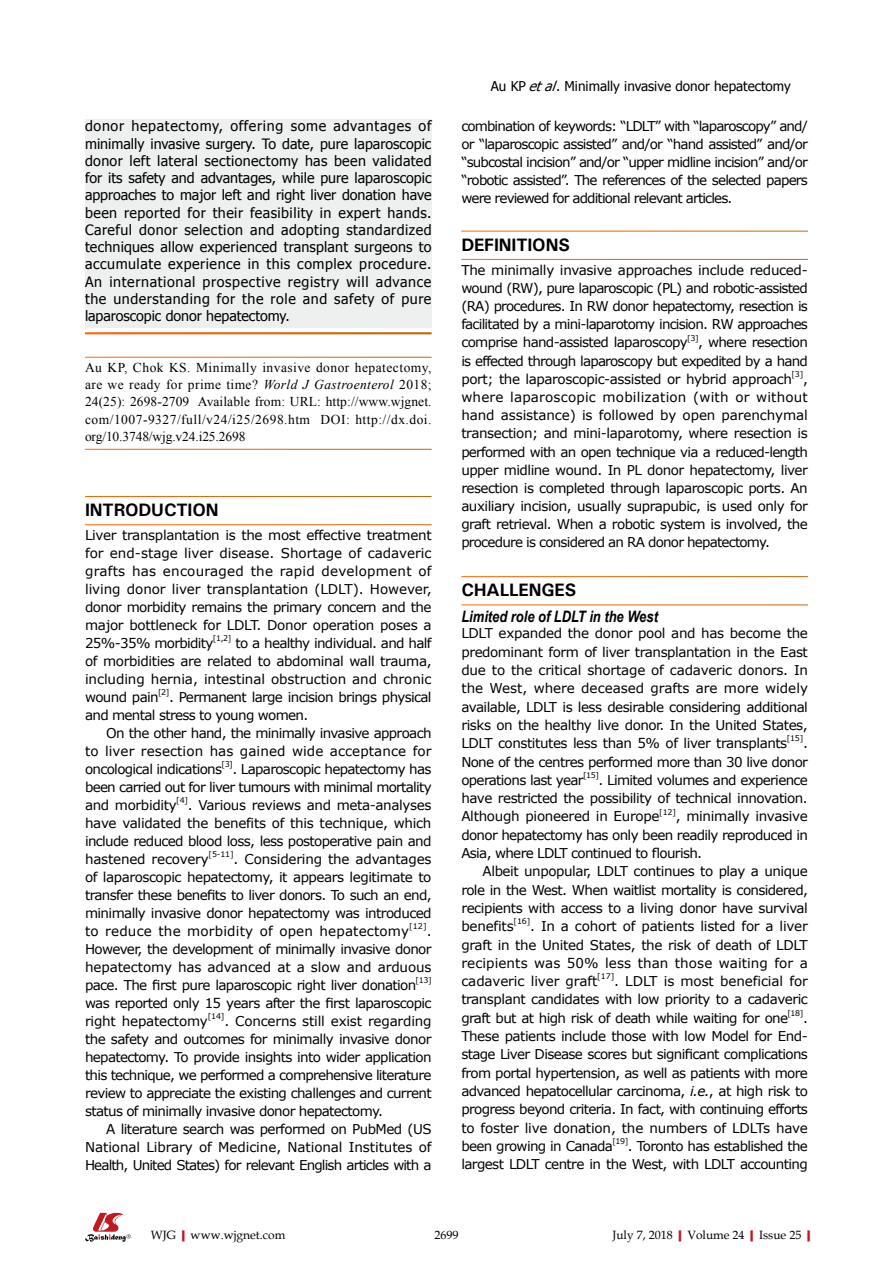
<style>
.page{position:relative;width:893px;height:1263px;background:#fff}
.page>*{position:absolute;margin:0;border:0;box-sizing:border-box;transform-origin:0 0}
.t1{font:700 18px "Univers";letter-spacing:-.01em;color:#000}
.t2{font:italic 700 15.75px "Arial Narrow";color:#000}
.t3{font:14.25px/17.2px "Tahoma";letter-spacing:-.005em;color:#000;text-align:justify}
.t4{font:13.5px/18px "Verdana";letter-spacing:-.05em;color:#000;text-align:justify}
.t5{font:13.5px/17.2px "Times New Roman";letter-spacing:.035em;color:#000;text-align:justify}
.t6{font:13.5px "Verdana";letter-spacing:-.005em;color:#000}
.t7{font:13.5px "Verdana";letter-spacing:.005em;color:#000}
.t8{font:13.5px "Tahoma";color:#000}
.t9{font:13.5px "Verdana";letter-spacing:-.015em;color:#000}
.t10{font:13.5px "Verdana";letter-spacing:-.02em;color:#000}
.t11{font:12px "Book Antiqua";color:#000}
.t12{font:7.8px "Verdana";letter-spacing:-.025em;color:#000}
.s1{font-style:italic}
.s2{font-weight:700;color:#c01920}
</style>
<div class="page">
<div style="left:85px;top:119px;width:347px;height:209px;background:#eeefef"></div>
<svg style="left:85px;top:1213px;width:46px;height:29px"></svg>
<p class="t3" style="left:85px;top:117px;width:348px">donor hepatectomy, offering some advantages of minimally invasive surgery. To date, pure laparoscopic donor left lateral sectionectomy has been validated for its safety and advantages, while pure laparoscopic approaches to major left and right liver donation have been reported for their feasibility in expert hands.<br>Careful donor selection and adopting standardized techniques allow experienced transplant surgeons to accumulate experience in this complex procedure.<br>An international prospective registry will advance the understanding for the role and safety of pure laparoscopic donor hepatectomy.</p>
<p class="t5" style="left:85px;top:358px;width:348px">Au KP, Chok KS. Minimally invasive donor hepatectomy, are we ready for prime time? <span class="s1">World J Gastroenterol</span> 2018; 24(25): 2698-2709 Available from: URL: http://www.wjgnet. com/1007-9327/full/v24/i25/2698.htm DOI: http://dx.doi. org/10.3748/wjg.v24.i25.2698</p>
<p class="t1" style="left:85px;top:498px;width:135px">INTRODUCTION</p>
<p class="t4" style="left:85px;top:525px;width:348px">Liver transplantation is the most effective treatment for end-stage liver disease. Shortage of cadaveric grafts has encouraged the rapid development of living donor liver transplantation (LDLT). However, donor morbidity remains the primary concern and the major bottleneck for LDLT. Donor operation poses a 25%-35% morbidity</p>
<p class="t12" style="left:213px;top:633px;width:20px">[1,2]</p>
<p class="t4" style="left:85px;top:633px;width:348px;text-indent:150px">to a healthy individual. and half of morbidities are related to abdominal wall trauma, including hernia, intestinal obstruction and chronic wound pain</p>
<p class="t12" style="left:158px;top:687px;width:13px">[2]</p>
<p class="t4" style="left:169px;top:687px;width:264px">. Permanent large incision brings physical</p>
<p class="t4" style="left:85px;top:705px;width:225px">and mental stress to young women.</p>
<p class="t4" style="left:106px;top:723px;width:327px">On the other hand, the minimally invasive approach</p>
<p class="t7" style="left:85px;top:742px;width:348px">to liver resection has gained wide acceptance for</p>
<p class="t4" style="left:85px;top:759px;width:139px">oncological indications</p>
<p class="t12" style="left:221px;top:759px;width:13px">[3]</p>
<p class="t4" style="left:85px;top:759px;width:348px;text-indent:147px">. Laparoscopic hepatectomy has been carried out for liver tumours with minimal mortality and morbidity</p>
<p class="t12" style="left:176px;top:795px;width:13px">[4]</p>
<p class="t4" style="left:85px;top:795px;width:348px;text-indent:103px">. Various reviews and meta-analyses have validated the benefits of this technique, which include reduced blood loss, less postoperative pain and hastened recovery</p>
<p class="t12" style="left:209px;top:849px;width:27px">[5-11]</p>
<p class="t4" style="left:85px;top:849px;width:348px;text-indent:149px">. Considering the advantages of laparoscopic hepatectomy, it appears legitimate to transfer these benefits to liver donors. To such an end, minimally invasive donor hepatectomy was introduced to reduce the morbidity of open hepatectomy</p>
<p class="t12" style="left:409px;top:921px;width:19px">[12]</p>
<p class="t4" style="left:85px;top:921px;width:348px;text-indent:342px">.<br>However, the development of minimally invasive donor hepatectomy has advanced at a slow and arduous pace. The first pure laparoscopic right liver donation</p>
<p class="t12" style="left:416px;top:975px;width:17px">[13]</p>
<p class="t4" style="left:85px;top:993px;width:348px">was reported only 15 years after the first laparoscopic right hepatectomy</p>
<p class="t12" style="left:208px;top:1011px;width:18px">[14]</p>
<p class="t9" style="left:224px;top:1012px;width:209px">. Concerns still exist regarding</p>
<p class="t4" style="left:85px;top:1029px;width:348px">the safety and outcomes for minimally invasive donor</p>
<p class="t4" style="left:85px;top:1047px;width:348px">hepatectomy. To provide insights into wider application</p>
<p class="t4" style="left:85px;top:1065px;width:348px">this technique, we performed a comprehensive literature</p>
<p class="t4" style="left:85px;top:1083px;width:348px">review to appreciate the existing challenges and current</p>
<p class="t4" style="left:85px;top:1101px;width:300px">status of minimally invasive donor hepatectomy.</p>
<p class="t4" style="left:106px;top:1119px;width:327px">A literature search was performed on PubMed (US</p>
<p class="t6" style="left:85px;top:1138px;width:348px">National Library of Medicine, National Institutes of</p>
<p class="t4" style="left:85px;top:1155px;width:348px">Health, United States) for relevant English articles with a</p>
<p class="t8" style="left:491px;top:77px;width:302px">Au KP <span class="s1">etal</span>. Minimally invasive donor hepatectomy</p>
<p class="t4" style="left:461px;top:116px;width:348px">combination of keywords: “LDLT” with “laparoscopy” and/ or “laparoscopic assisted” and/or “hand assisted” and/or “subcostal incision” and/or “upper midline incision” and/or “robotic assisted”. The references of the selected papers were reviewed for additional relevant articles.</p>
<p class="t1" style="left:461px;top:234px;width:110px">DEFINITIONS</p>
<p class="t4" style="left:461px;top:260px;width:348px">The minimally invasive approaches include reduced&shy;wound (RW), pure laparoscopic (PL) and robotic-assisted (RA) procedures. In RW donor hepatectomy, resection is facilitated by a mini-laparotomy incision. RW approaches comprise hand-assisted laparoscopy</p>
<p class="t12" style="left:687px;top:333px;width:13px">[3]</p>
<p class="t4" style="left:461px;top:333px;width:348px;text-indent:237px">, where resection is effected through laparoscopy but expedited by a hand port; the laparoscopic-assisted or hybrid approach</p>
<p class="t12" style="left:792px;top:369px;width:13px">[3]</p>
<p class="t4" style="left:461px;top:369px;width:348px;text-indent:342px">, where laparoscopic mobilization (with or without hand assistance) is followed by open parenchymal transection; and mini-laparotomy, where resection is performed with an open technique via a reduced-length upper midline wound. In PL donor hepatectomy, liver resection is completed through laparoscopic ports. An auxiliary incision, usually suprapubic, is used only for graft retrieval. When a robotic system is involved, the procedure is considered an RA donor hepatectomy.</p>
<p class="t1" style="left:461px;top:578px;width:116px">CHALLENGES</p>
<p class="t2" style="left:461px;top:604px;width:198px">Limited role of LDLT in the West</p>
<p class="t4" style="left:461px;top:624px;width:348px">LDLT expanded the donor pool and has become the predominant form of liver transplantation in the East due to the critical shortage of cadaveric donors. In the West, where deceased grafts are more widely available, LDLT is less desirable considering additional risks on the healthy live donor. In the United States, LDLT constitutes less than 5% of liver transplants</p>
<p class="t12" style="left:787px;top:734px;width:18px">[15]</p>
<p class="t4" style="left:461px;top:734px;width:348px;text-indent:342px">.<br>None of the centres performed more than 30 live donor operations last year</p>
<p class="t12" style="left:583px;top:770px;width:17px">[15]</p>
<p class="t4" style="left:461px;top:770px;width:348px;text-indent:137px">. Limited volumes and experience have restricted the possibility of technical innovation.<br>Although pioneered in Europe</p>
<p class="t12" style="left:659px;top:807px;width:18px">[12]</p>
<p class="t10" style="left:676px;top:808px;width:134px">, minimally invasive</p>
<p class="t4" style="left:461px;top:825px;width:348px">donor hepatectomy has only been readily reproduced in</p>
<p class="t4" style="left:461px;top:844px;width:242px">Asia, where LDLT continued to flourish.</p>
<p class="t4" style="left:483px;top:862px;width:327px">Albeit unpopular, LDLT continues to play a unique</p>
<p class="t4" style="left:461px;top:880px;width:348px">role in the West. When waitlist mortality is considered,</p>
<p class="t4" style="left:461px;top:898px;width:348px">recipients with access to a living donor have survival</p>
<p class="t9" style="left:461px;top:918px;width:54px">benefits</p>
<p class="t12" style="left:514px;top:917px;width:18px">[16]</p>
<p class="t4" style="left:461px;top:917px;width:348px;text-indent:69px">. In a cohort of patients listed for a liver graft in the United States, the risk of death of LDLT recipients was 50% less than those waiting for a cadaveric liver graft</p>
<p class="t12" style="left:597px;top:971px;width:18px">[17]</p>
<p class="t4" style="left:461px;top:972px;width:348px;text-indent:153px">. LDLT is most beneficial for transplant candidates with low priority to a cadaveric graft but at high risk of death while waiting for one</p>
<p class="t12" style="left:787px;top:1008px;width:17px">[18]</p>
<p class="t4" style="left:461px;top:1008px;width:348px;text-indent:342px">.<br>These patients include those with low Model for End&shy;stage Liver Disease scores but significant complications from portal hypertension, as well as patients with more advanced hepatocellular carcinoma, <span class="s1">i.e.</span>, at high risk to progress beyond criteria. In fact, with continuing efforts to foster live donation, the numbers of LDLTs have been growing in Canada</p>
<p class="t12" style="left:612px;top:1136px;width:17px">[19]</p>
<p class="t4" style="left:461px;top:1136px;width:348px;text-align:right">. Toronto has established the<br>largest LDLT centre in the West, with LDLT accounting</p>
<p class="t11" style="left:151px;top:1226px;width:136px">WJG<span class="s2">|</span>www.wjgnet.com</p>
<p class="t11" style="left:434px;top:1226px;width:25px">2699</p>
<p class="t11" style="left:612px;top:1226px;width:205px">July 7, 2018<span class="s2">|</span>Volume 24<span class="s2">|</span>Issue 25<span class="s2">|</span></p>
</div>
